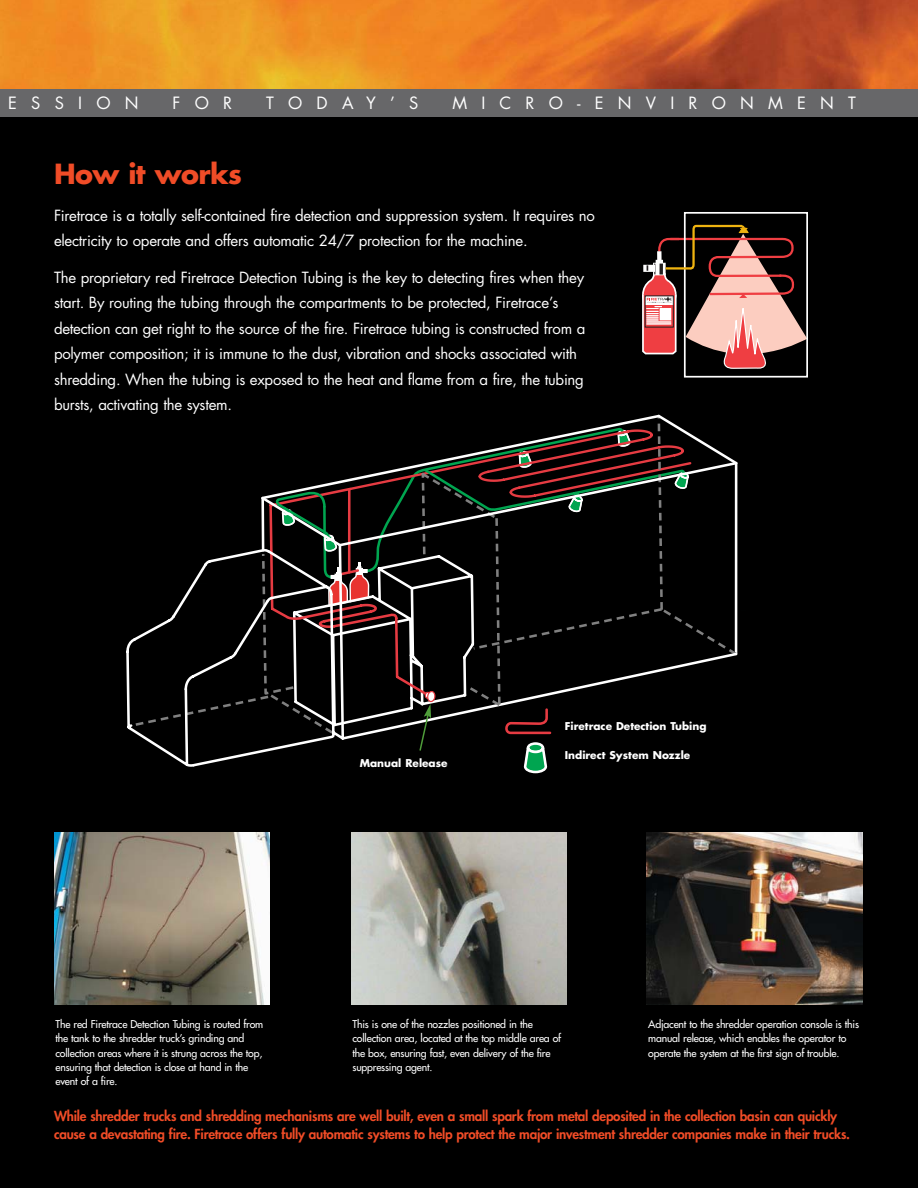
<style>
.page{position:relative;width:918px;height:1188px;background:#fff}
.page>*{position:absolute;margin:0;border:0;box-sizing:border-box;transform-origin:0 0}
.t1{font:700 27px "Futura";letter-spacing:-.02em;color:#f04c27}
.t2{font:16.5px "Futura";letter-spacing:.86em;color:#fff}
.t3{font:15px/25.5px "Futura";letter-spacing:-.02em;color:#fff}
.t4{font:800 13.5px/18px "Futura";letter-spacing:-.02em;color:#f04c27}
.t5{font:10.5px/14.2px "Futura";letter-spacing:-.015em;color:#fff}
.t6{font:700 10.5px "Futura";color:#fff}
</style>
<div class="page">
<div style="left:0;top:125px;width:918px;height:1063px;background:#000"></div>
<img style="left:0;top:0;width:918px;height:89px">
<div style="left:0;top:89px;width:918px;height:28px;background:#676769"></div>
<div style="left:684px;top:212px;width:124px;height:166px;border:2px solid #fff"></div>
<svg style="left:641px;top:224px;width:166px;height:151px;background:#76514c"></svg>
<svg style="left:659px;top:264px;width:4px;height:10px"></svg>
<svg style="left:126px;top:415px;width:611px;height:358px;background:#131110"></svg>
<img style="left:54px;top:832px;width:215px;height:173px">
<img style="left:351px;top:832px;width:215px;height:173px">
<img style="left:647px;top:832px;width:215px;height:173px">
<p class="t2" style="left:8px;top:96px;width:132px">ESSION</p>
<p class="t2" style="left:173px;top:96px;width:61px">FOR</p>
<p class="t2" style="left:266px;top:96px;width:154px">TODAY’S</p>
<p class="t2" style="left:452px;top:96px;width:405px">MICRO-ENVIRONMENT</p>
<h1 class="t1" style="left:54px;top:162px;width:189px">How it works</h1>
<p class="t3" style="left:54px;top:204px;width:542px">Firetrace is a totally self-contained fire detection and suppression system. It requires no electricity to operate and offers automatic 24/7 protection for the machine.</p>
<p class="t3" style="left:54px;top:266px;width:533px">The proprietary red Firetrace Detection Tubing is the key to detecting fires when they start. By routing the tubing through the compartments to be protected, Firetrace’s detection can get right to the source of the fire. Firetrace tubing is constructed from a polymer composition; it is immune to the dust, vibration and shocks associated with shredding. When the tubing is exposed to the heat and flame from a fire, the tubing bursts, activating the system.</p>
<p class="t6" style="left:360px;top:758px;width:89px">Manual Release</p>
<p class="t6" style="left:565px;top:721px;width:143px">Firetrace Detection Tubing</p>
<p class="t6" style="left:565px;top:750px;width:127px">Indirect System Nozzle</p>
<p class="t5" style="left:56px;top:1018px;width:209px">The red Firetrace Detection Tubing is routed from the tank to the shredder truck’s grinding and collection areas where it is strung across the top, ensuring that detection is close at hand in the event of a fire.</p>
<p class="t5" style="left:352px;top:1018px;width:210px">This is one of the nozzles positioned in the collection area, located at the top middle area of the box, ensuring fast, even delivery of the fire suppressing agent.</p>
<p class="t5" style="left:648px;top:1018px;width:212px">Adjacent to the shredder operation console is this manual release, which enables the operator to operate the system at the first sign of trouble.</p>
<p class="t4" style="left:54px;top:1108px;width:798px">While shredder trucks and shredding mechanisms are well built, even a small spark from metal deposited in the collection basin can quickly cause a devastating fire. Firetrace offers fully automatic systems to help protect the major investment shredder companies make in their trucks.</p>
</div>
